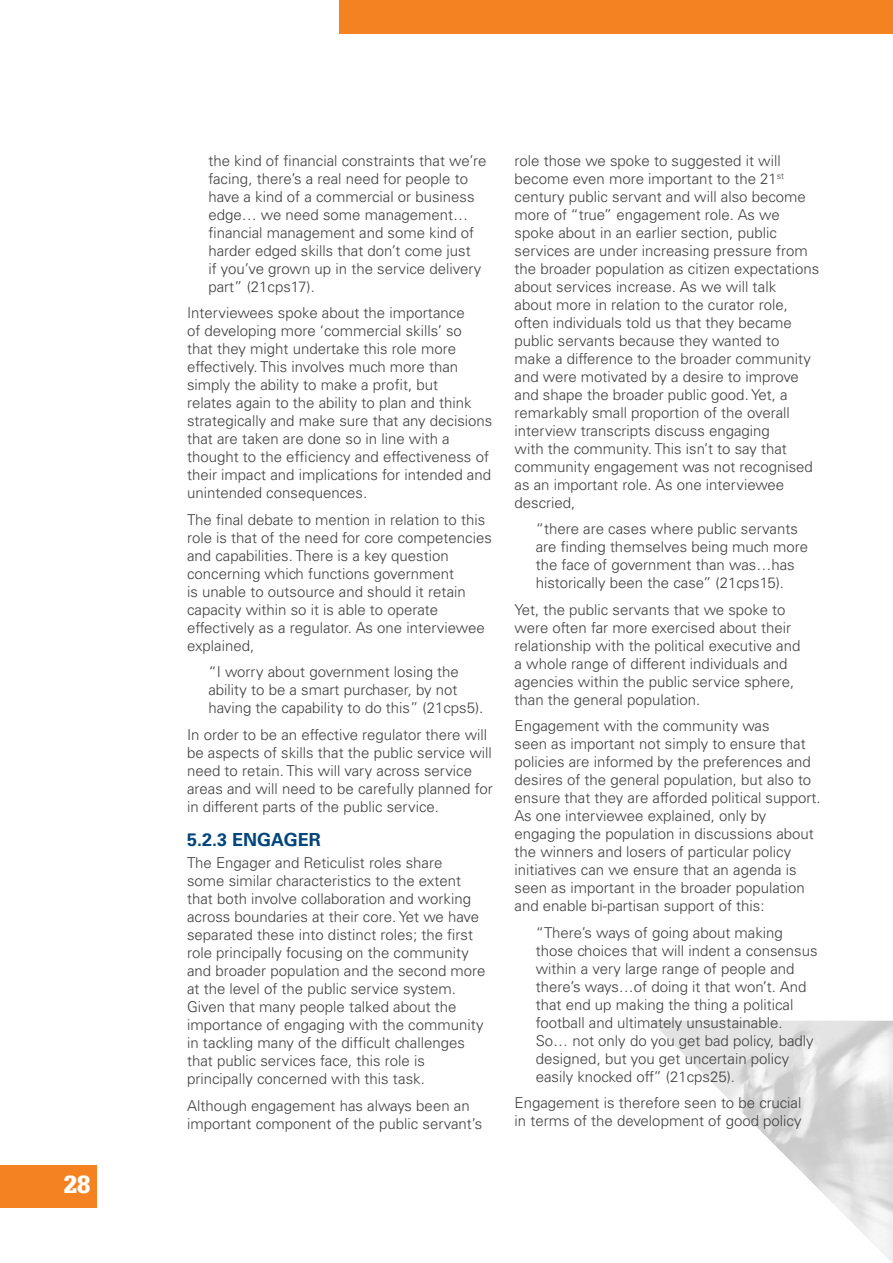
<style>
.page{position:relative;width:893px;height:1263px;background:#fff}
.page>*{position:absolute;margin:0;border:0;box-sizing:border-box;transform-origin:0 0}
.t1{font:900 24px "Glypha LT";color:#fff}
.t2{font:700 18px "Univers LT";color:#00457c}
.t3{font:300 15px/18px "Univers LT";color:#414042}
</style>
<div class="page">
<div style="left:339px;top:0;width:554px;height:34px;background:#f58220"></div>
<div style="left:0;top:1165px;width:97px;height:43px;background:#f58220"></div>
<img style="left:651px;top:1021px;width:242px;height:242px">
<h1 class="t1" style="left:64px;top:1170px;width:28px">28</h1>
<p class="t3" style="left:208px;top:151px;width:280px">the kind of financial constraints that we’re facing, there’s a real need for people to have a kind of a commercial or business edge… we need some management… financial management and some kind of harder edged skills that don’t come just<br>if you’ve grown up in the service delivery part” (21cps17).</p>
<p class="t3" style="left:187px;top:304px;width:307px">Interviewees spoke about the importance<br>of developing more ‘commercial skills’ so<br>that they might undertake this role more effectively. This involves much more than simply the ability to make a profit, but<br>relates again to the ability to plan and think strategically and make sure that any decisions that are taken are done so in line with a thought to the efficiency and effectiveness of their impact and implications for intended and unintended consequences.</p>
<p class="t3" style="left:187px;top:510px;width:306px">The final debate to mention in relation to this role is that of the need for core competencies and capabilities. There is a key question concerning which functions government<br>is unable to outsource and should it retain capacity within so it is able to operate effectively as a regulator. As one interviewee explained,</p>
<p class="t3" style="left:208px;top:663px;width:277px">“I worry about government losing the ability to be a smart purchaser, by not having the capability to do this” (21cps5).</p>
<p class="t3" style="left:187px;top:725px;width:307px">In order to be an effective regulator there will be aspects of skills that the public service will need to retain. This will vary across service areas and will need to be carefully planned for in different parts of the public service.</p>
<p class="t2" style="left:187px;top:829px;width:135px">5.2.3 ENGAGER</p>
<p class="t3" style="left:187px;top:854px;width:300px">The Engager and Reticulist roles share<br>some similar characteristics to the extent that both involve collaboration and working across boundaries at their core. Yet we have separated these into distinct roles; the first role principally focusing on the community and broader population and the second more at the level of the public service system.<br>Given that many people talked about the importance of engaging with the community in tackling many of the difficult challenges that public services face, this role is principally concerned with this task.</p>
<p class="t3" style="left:187px;top:1096px;width:297px">Although engagement has always been an important component of the public servant’s</p>
<p class="t3" style="left:514px;top:151px;width:306px">role those we spoke to suggested it will become even more important to the 21<sup>st </sup>century public servant and will also become more of “true” engagement role. As we spoke about in an earlier section, public services are under increasing pressure from the broader population as citizen expectations about services increase. As we will talk<br>about more in relation to the curator role, often individuals told us that they became public servants because they wanted to make a difference to the broader community and were motivated by a desire to improve and shape the broader public good. Yet, a remarkably small proportion of the overall interview transcripts discuss engaging<br>with the community. This isn’t to say that community engagement was not recognised as an important role. As one interviewee descried,</p>
<p class="t3" style="left:536px;top:520px;width:274px">“there are cases where public servants are finding themselves being much more the face of government than was…has historically been the case” (21cps15).</p>
<p class="t3" style="left:514px;top:600px;width:287px">Yet, the public servants that we spoke to were often far more exercised about their relationship with the political executive and a whole range of different individuals and agencies within the public service sphere, than the general population.</p>
<p class="t3" style="left:514px;top:717px;width:308px">Engagement with the community was<br>seen as important not simply to ensure that policies are informed by the preferences and desires of the general population, but also to ensure that they are afforded political support.<br>As one interviewee explained, only by engaging the population in discussions about the winners and losers of particular policy initiatives can we ensure that an agenda is seen as important in the broader population and enable bi-partisan support of this:</p>
<p class="t3" style="left:536px;top:923px;width:283px">“There’s ways of going about making those choices that will indent a consensus within a very large range of people and there’s ways…of doing it that won’t. And that end up making the thing a political football and ultimately unsustainable.<br>So… not only do you get bad policy, badly designed, but you get uncertain policy easily knocked off” (21cps25).</p>
<p class="t3" style="left:514px;top:1094px;width:289px">Engagement is therefore seen to be crucial in terms of the development of good policy</p>
</div>
